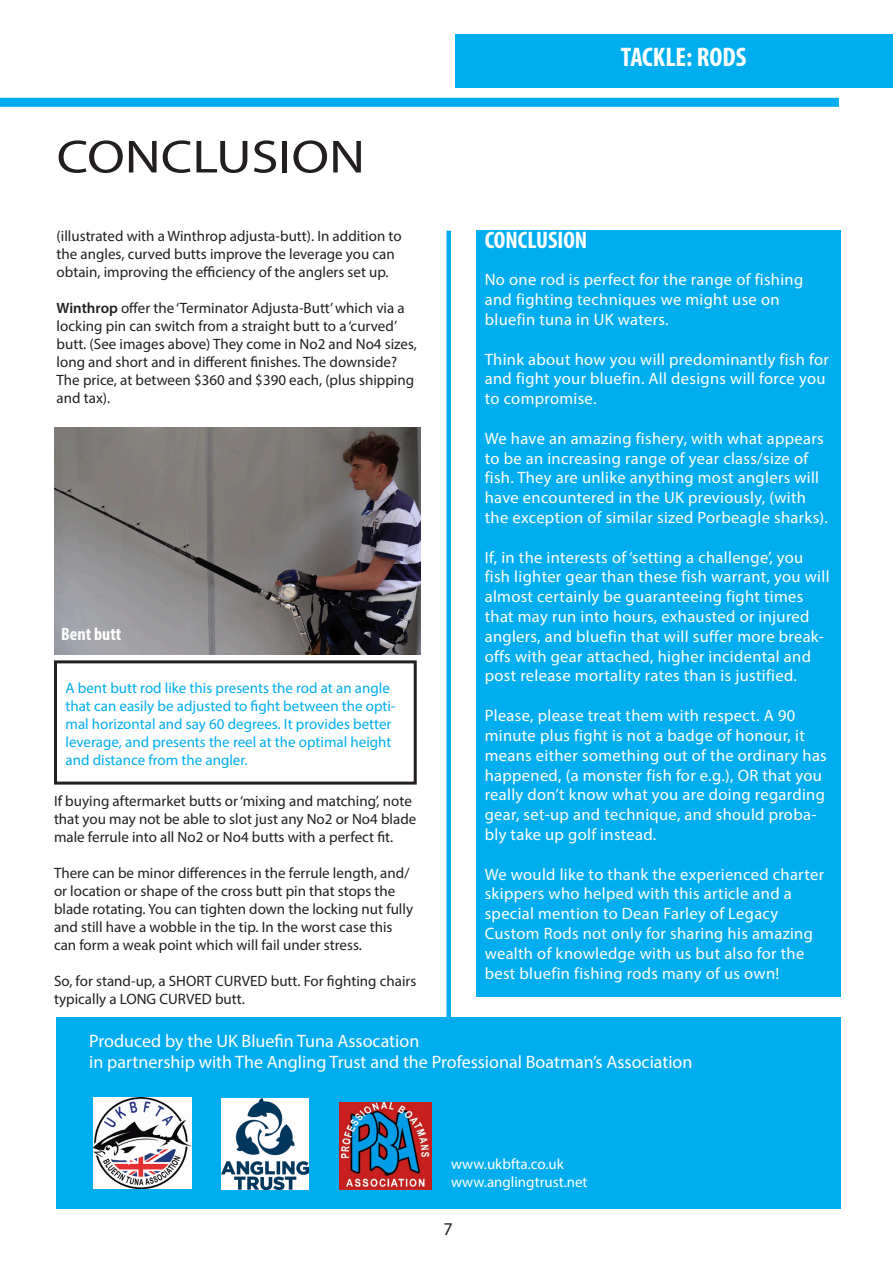
<style>
.page{position:relative;width:893px;height:1263px;background:#fff}
.page>*{position:absolute;margin:0;border:0;box-sizing:border-box;transform-origin:0 0}
.t1{font:46.8px "Myriad Pro";color:#231f20;scale:1.17 1}
.t2{font:700 condensed 27px "Myriad Pro";color:#fff}
.t3{font:700 condensed 24px "Myriad Pro";color:#fff}
.t4{font:18px "Myriad Pro";color:#fff}
.t5{font:700 condensed 18px "Myriad Pro";color:#fff}
.t6{font:18px "Myriad Pro";color:#231f20}
.t7{font:16.5px/19.8px "Myriad Pro";letter-spacing:.02em;color:#fff}
.t8{font:15px/18px "Myriad Pro";color:#231f20}
.t9{font:15px/18px "Myriad Pro";color:#00aeef}
.t10{font:15px "Myriad Pro";color:#fff}
.s1{font-weight:600}
</style>
<div class="page">
<div style="left:446px;top:231px;width:5px;height:968px;background:#00aeef"></div>
<div style="left:0;top:98px;width:839px;height:9px;background:#00aeef"></div>
<div style="left:455px;top:34px;width:438px;height:53px;background:#00aeef"></div>
<div style="left:56px;top:1017px;width:784px;height:192px;background:#00aeef"></div>
<div style="left:476px;top:230px;width:364px;height:766px;background:#00aeef"></div>
<img style="left:54px;top:428px;width:367px;height:227px">
<div style="left:54px;top:660px;width:363px;height:124px;border:3px solid #231f20"></div>
<img style="left:94px;top:1097px;width:97px;height:92px">
<img style="left:221px;top:1098px;width:87px;height:92px">
<img style="left:340px;top:1103px;width:91px;height:87px">
<p class="t1" style="left:57px;top:128px;width:265px">CONCLUSION</p>
<p class="t8" style="left:57px;top:227px;width:346px">(illustrated with a Winthrop adjusta-butt). In addition to the angles, curved butts improve the leverage you can obtain, improving the efficiency of the anglers set up.</p>
<p class="t8" style="left:57px;top:299px;width:362px"><span class="s1">Winthrop</span> offer the ‘Terminator Adjusta-Butt’ which via a locking pin can switch from a straight butt to a ‘curved’ butt. (See images above) They come in No2 and No4 sizes, long and short and in different finishes. The downside?<br>The price, at between $360 and $390 each, (plus shipping and tax).</p>
<p class="t5" style="left:61px;top:622px;width:62px">Bent butt</p>
<p class="t9" style="left:66px;top:678px;width:332px">A bent butt rod like this presents the rod at an angle that can easily be adjusted to fight between the opti&shy;mal horizontal and say 60 degrees. It provides better leverage, and presents the reel at the optimal height and distance from the angler.</p>
<p class="t8" style="left:54px;top:792px;width:364px">If buying aftermarket butts or ‘mixing and matching’, note that you may not be able to slot just any No2 or No4 blade male ferrule into all No2 or No4 butts with a perfect fit.</p>
<p class="t8" style="left:54px;top:864px;width:361px">There can be minor differences in the ferrule length, and/ or location or shape of the cross butt pin that stops the blade rotating. You can tighten down the locking nut fully and still have a wobble in the tip. In the worst case this can form a weak point which will fail under stress.</p>
<p class="t8" style="left:54px;top:972px;width:364px">So, for stand-up, a SHORT CURVED butt. For fighting chairs typically a LONG CURVED butt.</p>
<p class="t2" style="left:621px;top:40px;width:127px">TACKLE: RODS</p>
<p class="t3" style="left:485px;top:225px;width:104px">CONCLUSION</p>
<p class="t7" style="left:485px;top:270px;width:320px">No one rod is perfect for the range of fishing and fighting techniques we might use on</p>
<p class="t7" style="left:485px;top:309px;width:185px">bluefin tuna in UK waters.</p>
<p class="t7" style="left:485px;top:349px;width:346px">Think about how you will predominantly fish for and fight your bluefin. All designs will force you to compromise.</p>
<p class="t7" style="left:485px;top:428px;width:345px">We have an amazing fishery, with what appears to be an increasing range of year class/size of fish. They are unlike anything most anglers will have encountered in the UK previously, (with the exception of similar sized Porbeagle sharks).</p>
<p class="t7" style="left:485px;top:547px;width:346px">If, in the interests of ‘setting a challenge’, you fish lighter gear than these fish warrant, you will almost certainly be guaranteeing fight times that may run into hours, exhausted or injured anglers, and bluefin that will suffer more break&shy;offs with gear attached, higher incidental and post release mortality rates than is justified.</p>
<p class="t7" style="left:485px;top:705px;width:344px">Please, please treat them with respect. A 90 minute plus fight is not a badge of honour, it means either something out of the ordinary has happened, (a monster fish for e.g.), OR that you really don’t know what you are doing regarding gear, set-up and technique, and should proba&shy;bly take up golf instead.</p>
<p class="t7" style="left:485px;top:864px;width:341px">We would like to thank the experienced charter skippers who helped with this article and a</p>
<p class="t7" style="left:485px;top:903px;width:330px">special mention to Dean Farley of Legacy Custom Rods not only for sharing his amazing wealth of knowledge with us but also for the best bluefin fishing rods many of us own!</p>
<p class="t4" style="left:89px;top:1030px;width:332px">Produced by the UK Bluefin Tuna Assocation</p>
<p class="t4" style="left:89px;top:1051px;width:605px">in partnership with The Angling Trust and the Professional Boatman’s Association</p>
<p class="t10" style="left:451px;top:1154px;width:114px">www.ukbfta.co.uk</p>
<p class="t10" style="left:451px;top:1172px;width:138px">www.anglingtrust.net</p>
<p class="t6" style="left:444px;top:1217px;width:11px">7</p>
</div>
